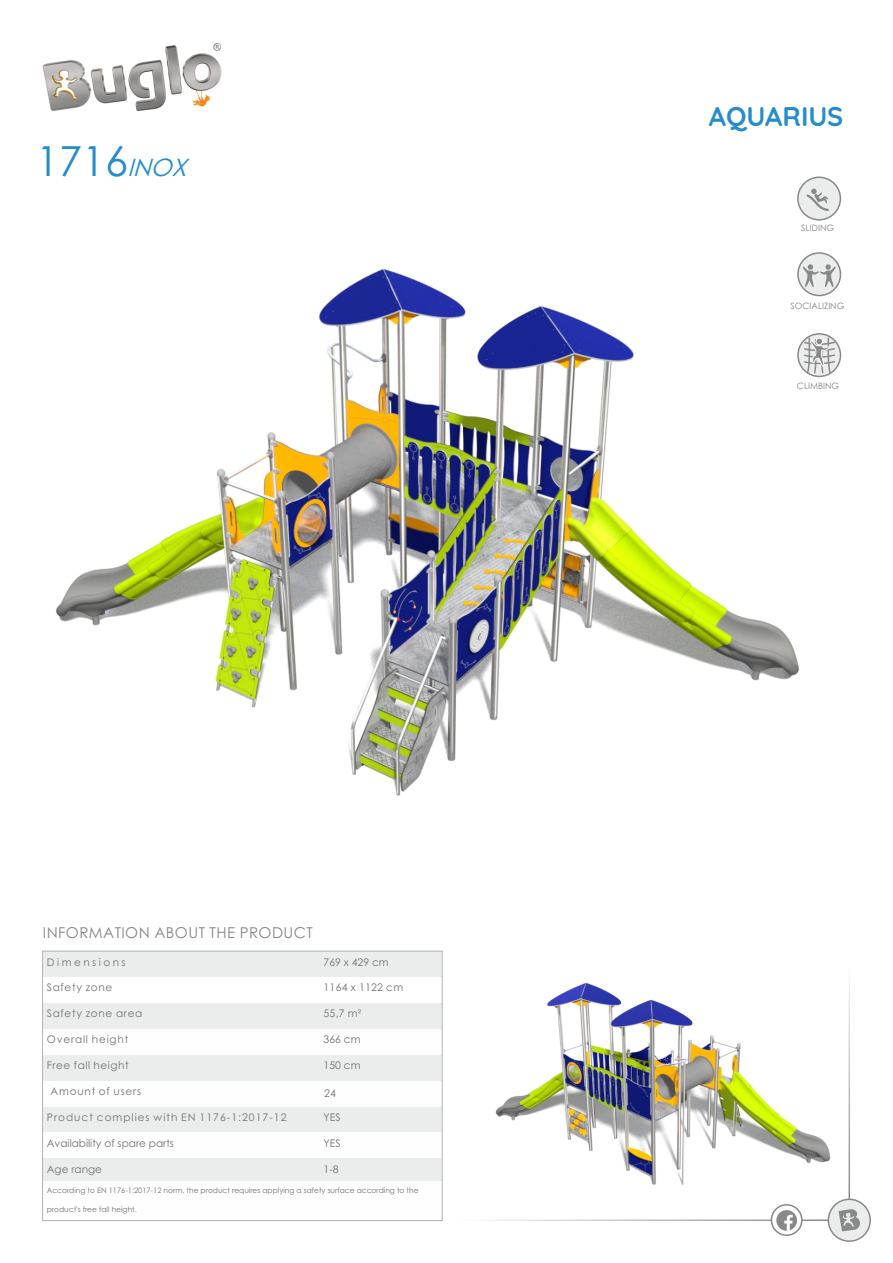
<style>
.page{position:relative;width:893px;height:1263px;background:#fff}
.page>*{position:absolute;margin:0;border:0;box-sizing:border-box;transform-origin:0 0}
.t1{font:41.4px "Century Gothic";color:#278ccc}
.t2{font:700 27px "Quicksand";color:#278ccc}
.t3{font:italic 24px "Century Gothic";color:#278ccc}
.t4{font:15px "Century Gothic";letter-spacing:.03em;color:#898989}
.t5{font:10.5px "Century Gothic";letter-spacing:.065em;color:#727271}
.t6{font:10.5px "Century Gothic";letter-spacing:.095em;color:#727271}
.t7{font:10.5px "Century Gothic";color:#727271}
.t8{font:10.5px "Century Gothic";letter-spacing:.025em;color:#727271}
.t9{font:10.5px "Century Gothic";letter-spacing:.235em;color:#727271}
.t10{font:8.7px "Century Gothic";color:#898989}
.t11{font:7.5px "Century Gothic";color:#727271}
</style>
<div class="page">
<hr style="left:456px;top:1219px;width:373px;height:2px;background:#898989">
<img style="left:42px;top:43px;width:180px;height:68px">
<div style="left:828px;top:1198px;width:43px;height:44px;background:#ebecec;border:2px solid #898989;border-radius:50%"></div>
<svg style="left:839px;top:1209px;width:21px;height:22px"></svg>
<hr style="left:848px;top:963px;width:2px;height:236px;background:#898989">
<div style="left:43px;top:951px;width:276px;height:25px;background:#ebecec"></div>
<div style="left:319px;top:951px;width:123px;height:25px;background:#ebecec"></div>
<div style="left:43px;top:1003px;width:276px;height:26px;background:#ebecec"></div>
<div style="left:319px;top:1003px;width:123px;height:26px;background:#ebecec"></div>
<div style="left:43px;top:1055px;width:276px;height:25px;background:#ebecec"></div>
<div style="left:319px;top:1055px;width:123px;height:25px;background:#ebecec"></div>
<div style="left:43px;top:1106px;width:276px;height:26px;background:#ebecec"></div>
<div style="left:319px;top:1106px;width:123px;height:26px;background:#ebecec"></div>
<div style="left:43px;top:1158px;width:276px;height:23px;background:#ebecec"></div>
<div style="left:319px;top:1158px;width:123px;height:23px;background:#ebecec"></div>
<hr style="left:42px;top:951px;width:1px;height:270px;background:#b2b3b3">
<hr style="left:442px;top:1181px;width:1px;height:40px;background:#b2b3b3">
<hr style="left:442px;top:951px;width:1px;height:230px;background:#b2b3b3">
<hr style="left:42px;top:1220px;width:401px;height:1px;background:#b2b3b3">
<hr style="left:42px;top:951px;width:401px;height:1px;background:#b2b3b3">
<div style="left:797px;top:177px;width:44px;height:44px;background:#ebecec;border:2px solid #898989;border-radius:50%"></div>
<svg style="left:806px;top:188px;width:23px;height:23px"></svg>
<svg style="left:797px;top:252px;width:44px;height:44px"></svg>
<svg style="left:835px;top:264px;width:1px;height:23px"></svg>
<svg style="left:797px;top:333px;width:44px;height:44px"></svg>
<svg style="left:835px;top:340px;width:1px;height:31px"></svg>
<img style="left:56px;top:252px;width:779px;height:544px">
<img style="left:495px;top:982px;width:336px;height:203px">
<svg style="left:771px;top:1204px;width:32px;height:32px"></svg>
<svg style="left:776px;top:1210px;width:21px;height:21px"></svg>
<h1 class="t1" style="left:36px;top:145px;width:93px">1716</h1>
<h3 class="t3" style="left:127px;top:158px;width:67px">INOX</h3>
<h3 class="t4" style="left:43px;top:926px;width:271px">INFORMATION ABOUT THE PRODUCT</h3>
<h3 class="t9" style="left:47px;top:958px;width:80px">Dimensions</h3>
<h3 class="t5" style="left:323px;top:958px;width:67px">769 x 429 cm</h3>
<h3 class="t5" style="left:47px;top:983px;width:67px">Safety zone</h3>
<h3 class="t8" style="left:323px;top:983px;width:81px">1164 x 1122 cm</h3>
<h3 class="t5" style="left:47px;top:1009px;width:97px">Safety zone area</h3>
<h3 class="t5" style="left:323px;top:1009px;width:39px">55,7 m²</h3>
<h3 class="t5" style="left:47px;top:1035px;width:83px">Overall height</h3>
<h3 class="t5" style="left:323px;top:1035px;width:39px">366 cm</h3>
<h3 class="t5" style="left:47px;top:1061px;width:83px">Free fall height</h3>
<h3 class="t5" style="left:323px;top:1061px;width:39px">150 cm</h3>
<h3 class="t5" style="left:51px;top:1087px;width:92px">Amount of users</h3>
<h3 class="t6" style="left:47px;top:1113px;width:241px">Product complies with EN 1176-1:2017-12</h3>
<h3 class="t5" style="left:323px;top:1113px;width:19px">YES</h3>
<h3 class="t7" style="left:47px;top:1139px;width:129px">Availability of spare parts</h3>
<h3 class="t5" style="left:323px;top:1139px;width:19px">YES</h3>
<h3 class="t7" style="left:47px;top:1165px;width:57px">Age range</h3>
<h3 class="t5" style="left:323px;top:1165px;width:17px">1-8</h3>
<p class="t11" style="left:47px;top:1187px;width:373px">According to EN 1176-1:2017-12 norm, the product requires applying a safety surface according to the</p>
<p class="t11" style="left:47px;top:1206px;width:92px">product's free fall height.</p>
<h3 class="t5" style="left:324px;top:1089px;width:13px">24</h3>
<h2 class="t2" style="left:709px;top:99px;width:136px">AQUARIUS</h2>
<p class="t10" style="left:801px;top:225px;width:35px">SLIDING</p>
<p class="t10" style="left:790px;top:302px;width:55px">SOCIALIZING</p>
<p class="t10" style="left:797px;top:382px;width:44px">CLIMBING</p>
</div>
